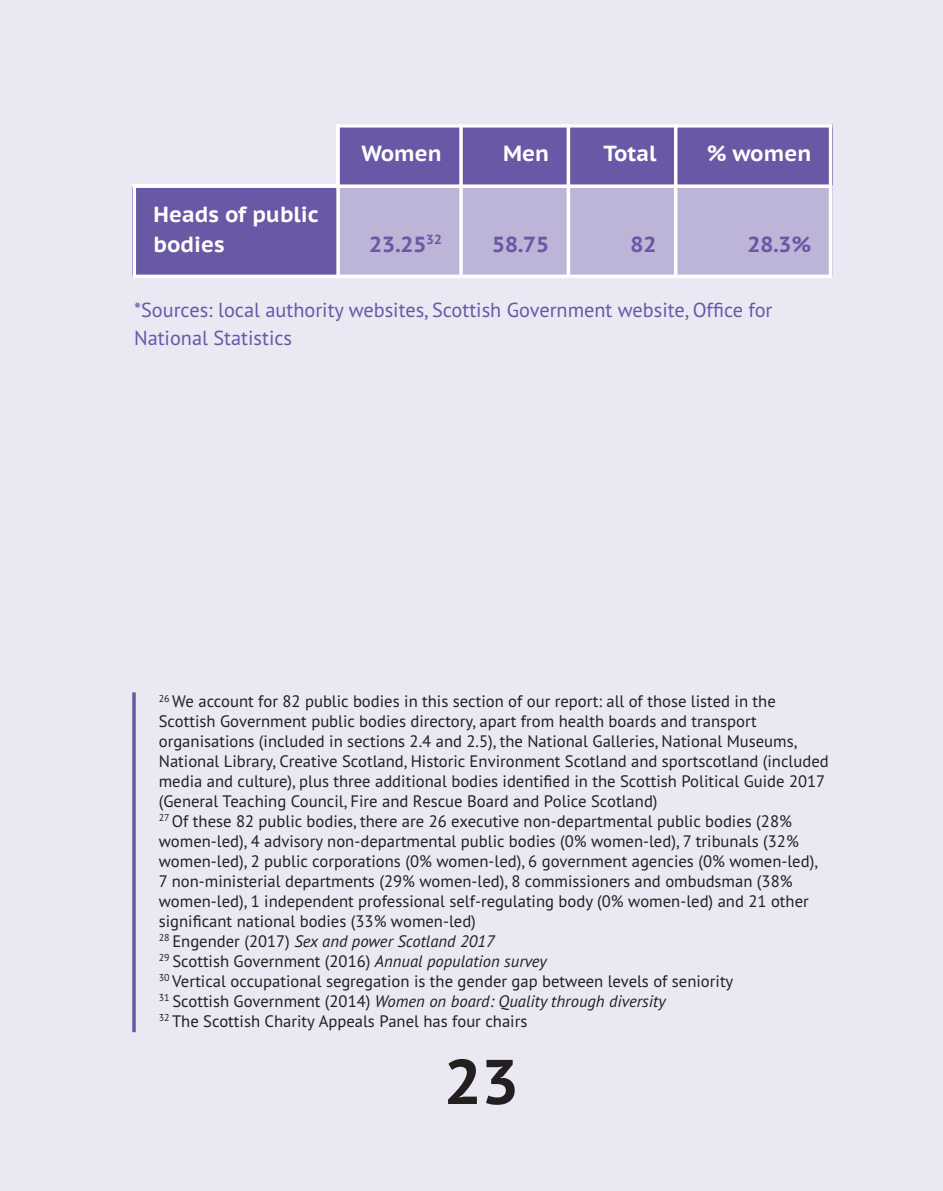
<style>
.page{position:relative;width:943px;height:1191px;background:#eae8f3}
.page>*{position:absolute;margin:0;border:0;box-sizing:border-box;transform-origin:0 0}
.t1{font:700 63px "PT Sans Caption";color:#231f20}
.t2{font:700 21.88px/29.8px "PT Sans Caption";color:#fff}
.t3{font:700 21.88px "PT Sans Caption";color:#6858a5}
.t4{font:20.3px/28px "PT Sans";color:#6858a5}
.t5{font:16.62px/19.9px "PT Sans";color:#231f20}
.s1{font-style:italic}
</style>
<div class="page">
<div style="left:338px;top:124px;width:123px;height:62px;background:#6858a5"></div>
<div style="left:461px;top:124px;width:107px;height:62px;background:#6858a5"></div>
<div style="left:568px;top:124px;width:107px;height:62px;background:#6858a5"></div>
<div style="left:675px;top:124px;width:157px;height:62px;background:#6858a5"></div>
<div style="left:132px;top:186px;width:206px;height:92px;background:#6858a5"></div>
<div style="left:338px;top:186px;width:123px;height:92px;background:#bdb5d8"></div>
<div style="left:461px;top:186px;width:107px;height:92px;background:#bdb5d8"></div>
<div style="left:568px;top:186px;width:107px;height:92px;background:#bdb5d8"></div>
<div style="left:675px;top:186px;width:157px;height:92px;background:#bdb5d8"></div>
<svg style="left:132px;top:188px;width:4px;height:87px"></svg>
<svg style="left:336px;top:128px;width:4px;height:147px"></svg>
<svg style="left:459px;top:128px;width:4px;height:147px"></svg>
<svg style="left:566px;top:128px;width:4px;height:147px"></svg>
<hr style="left:674px;top:124px;width:3px;height:154px;background:#fff">
<svg style="left:828px;top:128px;width:4px;height:147px"></svg>
<svg style="left:336px;top:124px;width:496px;height:4px;fill:#fff"></svg>
<svg style="left:132px;top:184px;width:700px;height:4px;fill:#fff"></svg>
<hr style="left:132px;top:275px;width:700px;height:3px;background:#fff">
<svg style="left:132px;top:692px;width:4px;height:340px"></svg>
<h2 class="t2" style="left:153px;top:199px;width:167px">Heads of public bodies</h2>
<h2 class="t2" style="left:361px;top:138px;width:82px">Women</h2>
<h2 class="t2" style="left:503px;top:138px;width:47px">Men</h2>
<h2 class="t2" style="left:603px;top:138px;width:54px">Total</h2>
<h2 class="t2" style="left:707px;top:138px;width:106px">% women</h2>
<h2 class="t3" style="left:369px;top:229px;width:74px">23.25<sup>32</sup></h2>
<h2 class="t3" style="left:492px;top:229px;width:58px">58.75</h2>
<h2 class="t3" style="left:630px;top:229px;width:27px">82</h2>
<h2 class="t3" style="left:747px;top:229px;width:65px">28.3%</h2>
<p class="t4" style="left:134px;top:296px;width:640px">*Sources: local authority websites, Scottish Government website, Office for<br>National Statistics</p>
<p class="t5" style="left:159px;top:691px;width:671px"><sup>26</sup> We account for 82 public bodies in this section of our report: all of those listed in the Scottish Government public bodies directory, apart from health boards and transport organisations (included in sections 2.4 and 2.5), the National Galleries, National Museums, National Library, Creative Scotland, Historic Environment Scotland and sportscotland (included media and culture), plus three additional bodies identified in the Scottish Political Guide 2017 (General Teaching Council, Fire and Rescue Board and Police Scotland)<br><sup>27</sup> Of these 82 public bodies, there are 26 executive non-departmental public bodies (28% women-led), 4 advisory non-departmental public bodies (0% women-led), 7 tribunals (32% women-led), 2 public corporations (0% women-led), 6 government agencies (0% women-led), 7 non-ministerial departments (29% women-led), 8 commissioners and ombudsman (38% women-led), 1 independent professional self-regulating body (0% women-led) and 21 other significant national bodies (33% women-led)<br><sup>28</sup> Engender (2017) <span class="s1">Sex and power Scotland 2017<br></span><sup>29</sup> Scottish Government (2016) <span class="s1">Annual population survey<br></span><sup>30</sup> Vertical occupational segregation is the gender gap between levels of seniority<br><sup>31</sup> Scottish Government (2014) <span class="s1">Women on board: Quality through diversity<br></span><sup>32</sup> The Scottish Charity Appeals Panel has four chairs</p>
<h1 class="t1" style="left:444px;top:1039px;width:76px">23</h1>
</div>
